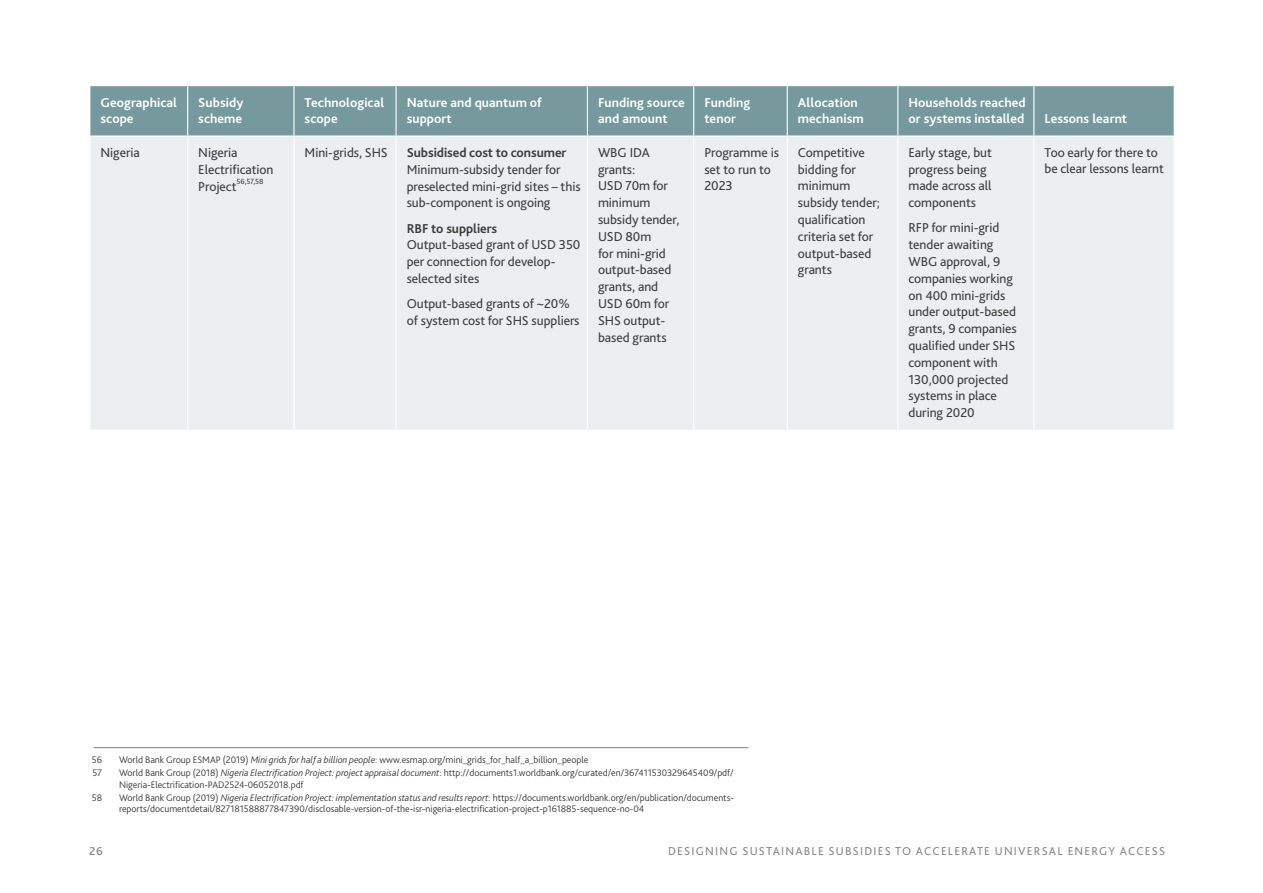
<style>
.page{position:relative;width:1263px;height:893px;background:#fff}
.page>*{position:absolute;margin:0;border:0;box-sizing:border-box;transform-origin:0 0}
.t1{font:13.5px/16.8px "Bliss Pro";letter-spacing:-.005em;color:#3c3c3b}
.t2{font:700 13.5px/16.8px "Bliss Pro";letter-spacing:.005em;color:#fff}
.t3{font:700 13.5px "Bliss Pro";letter-spacing:-.005em;color:#3c3c3b}
.t4{font:12px "Bliss Pro";letter-spacing:.1em;color:#878787}
.t5{font:500 12px "Bliss Pro";color:#878787}
.t6{font:300 9.9px/11.2px "Bliss Pro";letter-spacing:-.005em;color:#3c3c3b}
.t7{font:7.8px "Bliss Pro";color:#3c3c3b}
.s1{font-style:italic}
</style>
<div class="page">
<div style="left:90px;top:86px;width:1084px;height:49px;background:#75999d"></div>
<div style="left:90px;top:137px;width:1084px;height:293px;background:#eceff1"></div>
<hr style="left:187px;top:86px;width:1px;height:49px;background:#fff">
<hr style="left:293px;top:86px;width:2px;height:49px;background:#fff">
<hr style="left:395px;top:86px;width:2px;height:49px;background:#fff">
<hr style="left:587px;top:86px;width:1px;height:49px;background:#fff">
<hr style="left:693px;top:86px;width:1px;height:49px;background:#fff">
<hr style="left:787px;top:86px;width:1px;height:49px;background:#fff">
<hr style="left:897px;top:86px;width:1px;height:49px;background:#fff">
<hr style="left:1033px;top:86px;width:1px;height:49px;background:#fff">
<hr style="left:187px;top:137px;width:1px;height:293px;background:#fff">
<hr style="left:293px;top:137px;width:2px;height:293px;background:#fff">
<hr style="left:395px;top:137px;width:2px;height:293px;background:#fff">
<hr style="left:587px;top:137px;width:1px;height:293px;background:#fff">
<hr style="left:693px;top:137px;width:1px;height:293px;background:#fff">
<hr style="left:787px;top:137px;width:1px;height:293px;background:#fff">
<hr style="left:897px;top:137px;width:1px;height:293px;background:#fff">
<hr style="left:1033px;top:137px;width:1px;height:293px;background:#fff">
<hr style="left:94px;top:747px;width:654px;height:1px;background:#7e7e7d">
<p class="t2" style="left:100px;top:93px;width:78px">Geographical scope</p>
<p class="t2" style="left:198px;top:93px;width:47px">Subsidy scheme</p>
<p class="t2" style="left:305px;top:93px;width:81px">Technological scope</p>
<p class="t2" style="left:407px;top:93px;width:137px">Nature and quantum of support</p>
<p class="t2" style="left:598px;top:93px;width:88px">Funding source and amount</p>
<p class="t2" style="left:704px;top:93px;width:47px">Funding tenor</p>
<p class="t2" style="left:798px;top:93px;width:67px">Allocation mechanism</p>
<p class="t2" style="left:908px;top:93px;width:119px">Households reached or systems installed</p>
<p class="t1" style="left:100px;top:144px;width:41px">Nigeria</p>
<p class="t1" style="left:198px;top:144px;width:77px">Nigeria<br>Electrification<br>Project</p>
<p class="t7" style="left:237px;top:176px;width:29px">56,57,58</p>
<p class="t1" style="left:305px;top:144px;width:85px">Mini-grids, SHS</p>
<p class="t3" style="left:407px;top:144px;width:161px">Subsidised cost to consumer</p>
<p class="t1" style="left:407px;top:161px;width:176px">Minimum-subsidy tender for preselected mini-grid sites – this sub-component is ongoing</p>
<p class="t3" style="left:407px;top:220px;width:92px">RBF to suppliers</p>
<p class="t1" style="left:407px;top:236px;width:175px">Output-based grant of USD 350 per connection for develop&shy;selected sites</p>
<p class="t1" style="left:407px;top:295px;width:174px">Output-based grants of ~20% of system cost for SHS suppliers</p>
<p class="t1" style="left:598px;top:144px;width:83px">WBG IDA grants:<br>USD 70m for minimum subsidy tender,<br>USD 80m<br>for mini-grid output-based grants, and<br>USD 60m for<br>SHS output&shy;based grants</p>
<p class="t1" style="left:704px;top:144px;width:76px">Programme is set to run to<br>2023</p>
<p class="t1" style="left:798px;top:144px;width:84px">Competitive bidding for minimum subsidy tender; qualification criteria set for output-based grants</p>
<p class="t1" style="left:908px;top:144px;width:85px">Early stage, but progress being made across all components</p>
<p class="t1" style="left:908px;top:219px;width:110px">RFP for mini-grid tender awaiting<br>WBG approval, 9 companies working on 400 mini-grids under output-based grants, 9 companies qualified under SHS component with<br>130,000 projected systems in place during 2020</p>
<p class="t2" style="left:1044px;top:110px;width:84px">Lessons learnt</p>
<p class="t1" style="left:1044px;top:143px;width:121px">Too early for there to be clear lessons learnt</p>
<p class="t6" style="left:92px;top:754px;width:12px">56</p>
<p class="t6" style="left:119px;top:754px;width:471px">World Bank Group ESMAP (2019) <span class="s1">Mini grids for half a billion people</span>: www.esmap.org/mini_grids_for_half_a_billion_people</p>
<p class="t6" style="left:92px;top:767px;width:11px">57</p>
<p class="t6" style="left:119px;top:767px;width:616px">World Bank Group (2018) <span class="s1">Nigeria Electrification Project: project appraisal document</span>: http://documents1.worldbank.org/curated/en/367411530329645409/pdf/<br>Nigeria-Electrification-PAD2524-06052018.pdf</p>
<p class="t6" style="left:92px;top:792px;width:12px">58</p>
<p class="t6" style="left:119px;top:792px;width:616px">World Bank Group (2019) <span class="s1">Nigeria Electrification Project: implementation status and results report</span>: https://documents.worldbank.org/en/publication/documents&shy;reports/documentdetail/827181588877847390/disclosable-version-of-the-isr-nigeria-electrification-project-p161885-sequence-no-04</p>
<p class="t5" style="left:89px;top:844px;width:15px">26</p>
<p class="t4" style="left:668px;top:844px;width:498px">DESIGNING SUSTAINABLE SUBSIDIES TO ACCELERATE UNIVERSAL ENERGY ACCESS</p>
</div>
